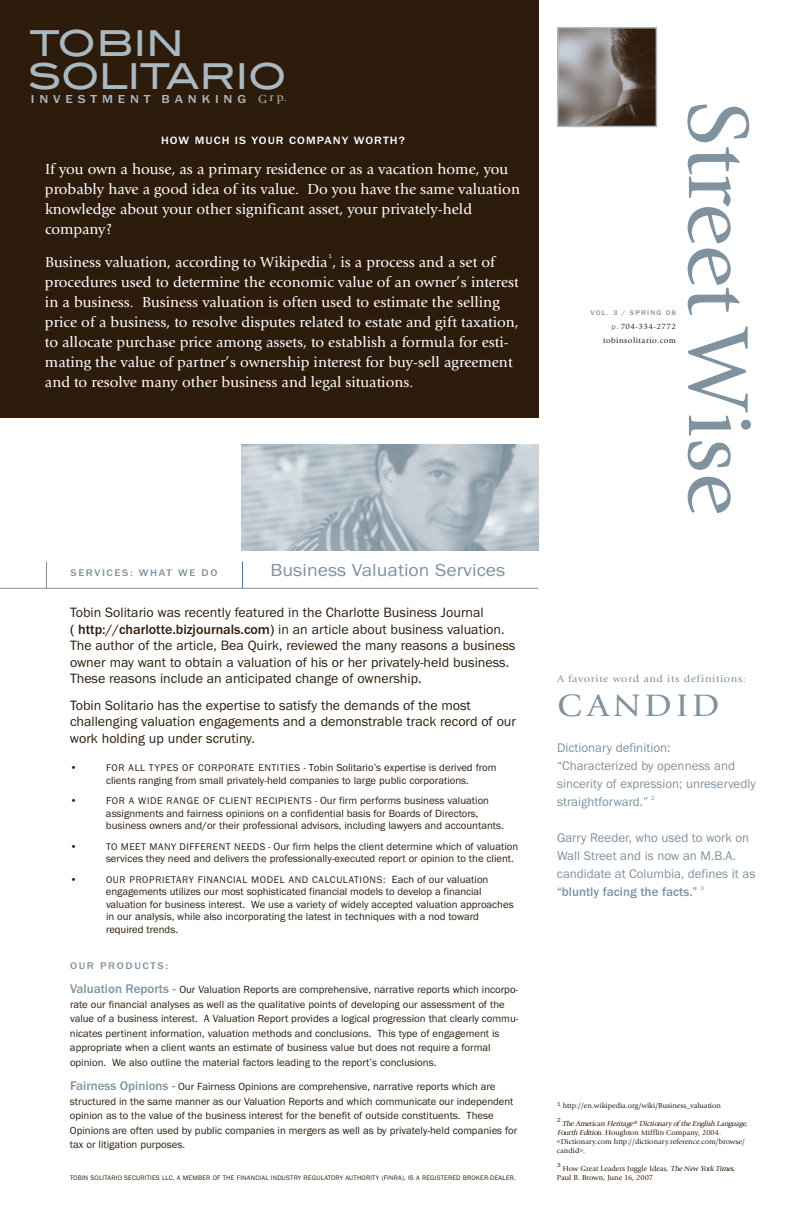
<style>
.page{position:relative;width:792px;height:1224px;background:#fff}
.page>*{position:absolute;margin:0;border:0;box-sizing:border-box;transform-origin:0 0}
.t1{font:88px "Giovanni ITC";color:#7f929f}
.t2{font:500 35.7px/33px "Blair ITC";letter-spacing:-.015em;color:#aab8c1}
.t3{font:32px "Giovanni ITC";letter-spacing:.115em;color:#7f929f;scale:1.1 1}
.t4{font:18px "Franklin Got ITC";color:#7f929f;scale:1.1 1}
.t5{font:15px/20px "Giovanni ITC";color:#fff}
.t6{font:14px/16.5px "Franklin Got ITC";color:#2d1c0c}
.t7{font:14px "Franklin Got Md ITC";color:#2d1c0c}
.t8{font:13px/18px "Franklin Got ITC";color:#7f929f}
.t9{font:13px "Franklin Got Md ITC";color:#7f929f}
.t10{font:12px "Franklin Got Md ITC";letter-spacing:.35em;color:#aab8c1;scale:1.15 1}
.t11{font:12px "Giovanni ITC";color:#aab8c1}
.t12{font:11px "Franklin Got Md ITC";letter-spacing:.085em;color:#fff;scale:1.1 1}
.t13{font:10.8px/14.5px "Franklin Got ITC";color:#2d1c0c}
.t14{font:10.5px "Franklin Got ITC";color:#2d1c0c}
.t15{font:10px "Franklin Got ITC";letter-spacing:.06em;color:#2d1c0c}
.t16{font:10px "Giovanni ITC";letter-spacing:.055em;color:#7f929f;scale:1.1 1}
.t17{font:10px "Franklin Got Md ITC";letter-spacing:.145em;color:#7f929f;scale:1.1 1}
.t18{font:8px/14px "Giovanni ITC";letter-spacing:.055em;color:#2d1c0c;text-align:right}
.t19{font:7.5px/9px "Giovanni ITC";color:#2d1c0c}
.t20{font:7px "Franklin Got Md ITC";letter-spacing:.145em;color:#7f929f;scale:1.1 1}
.t21{font:6.8px "Franklin Got ITC";letter-spacing:.03em;color:#2d1c0c}
.t22{font:6px "Franklin Got ITC";color:#7f929f}
.t23{font:6px "Franklin Got ITC";color:#2d1c0c}
.t24{font:6px "Franklin Got ITC";color:#fff}
.s1{font-family:"Giovanni ITC"}
.s2{font-family:"Franklin Got ITC"}
.s3{font-size:10px}
.s4{font-size:10.5px}
.s5{font-size:10.8px}
.s6{font-family:"Franklin Got Md ITC";font-size:13px;color:#7f929f}
.s7{font-family:"Franklin Got Md ITC";font-size:7.5px;color:#7f929f}
.s8{font-style:italic}
</style>
<div class="page">
<div style="left:0;top:0;width:539px;height:418px;background:#2d1c0c"></div>
<hr style="left:0;top:588px;width:538px;height:1px;background:#7f929f">
<svg style="left:242px;top:562px;width:1px;height:26px"></svg>
<svg style="left:46px;top:562px;width:1px;height:26px"></svg>
<img style="left:560px;top:30px;width:94px;height:94px">
<div style="left:557px;top:27px;width:100px;height:100px;border:2px solid #aab8c1"></div>
<img style="left:242px;top:444px;width:296px;height:106px">
<h2 class="t2" style="left:28px;top:28px;width:260px">TOBIN<br>SOLITARIO</h2>
<p class="t11" style="left:270px;top:90px;width:19px">r p.</p>
<p class="t10" style="left:31px;top:92px;width:207px">INVESTMENT BANKING <span class="s1">G</span></p>
<p class="t12" style="left:161px;top:134px;width:223px">HOW MUCH IS YOUR COMPANY WORTH?</p>
<h3 class="t5" style="left:45px;top:159px;width:477px">If you own a house, as a primary residence or as a vacation home, you probably have a good idea of its value. Do you have the same valuation knowledge about your other significant asset, your privately-held company?</h3>
<p class="t24" style="left:328px;top:253px;width:5px">1</p>
<p class="t5" style="left:45px;top:252px;width:475px">Business valuation, according to Wikipedia , is a process and a set of procedures used to determine the economic value of an owner’s interest in a business. Business valuation is often used to estimate the selling price of a business, to resolve disputes related to estate and gift taxation, to allocate purchase price among assets, to establish a formula for esti&shy;mating the value of partner’s ownership interest for buy-sell agreement and to resolve many other business and legal situations.</p>
<p class="t17" style="left:70px;top:566px;width:135px">SERVICES: WHAT WE DO</p>
<h3 class="t4" style="left:271px;top:559px;width:215px">Business Valuation Services</h3>
<p class="t6" style="left:70px;top:604px;width:415px">Tobin Solitario was recently featured in the Charlotte Business Journal</p>
<p class="t7" style="left:70px;top:621px;width:436px">( http://charlotte.bizjournals.com) <span class="s2">in an article about business valuation.</span></p>
<p class="t6" style="left:70px;top:637px;width:447px">The author of the article, Bea Quirk, reviewed the many reasons a business owner may want to obtain a valuation of his or her privately-held business.<br>These reasons include an anticipated change of ownership.</p>
<p class="t6" style="left:70px;top:697px;width:448px">Tobin Solitario has the expertise to satisfy the demands of the most challenging valuation engagements and a demonstrable track record of our work holding up under scrutiny.</p>
<p class="t14" style="left:70px;top:761px;width:9px">•</p>
<p class="t13" style="left:106px;top:761px;width:392px;line-height:12.5px"><span class="s3">FOR ALL TYPES OF CORPORATE ENTITIES -</span> <span class="s4">T</span>obin Solitario’s expertise is derived from clients ranging from small privately-held companies to large public corporations.</p>
<p class="t14" style="left:70px;top:794px;width:9px">•</p>
<p class="t13" style="left:106px;top:794px;width:399px;line-height:12.5px"><span class="s4">F</span><span class="s3">OR A WIDE RANGE OF CLIENT RECIPIENTS -</span> Our firm performs business valuation assignments and fairness opinions on a confidential basis for Boards of Directors, business owners and/or their professional advisors, including lawyers and accountants.</p>
<p class="t14" style="left:70px;top:840px;width:9px">•</p>
<p class="t13" style="left:106px;top:840px;width:414px;line-height:12.5px"><span class="s3">TO MEET MANY DIFFERENT NEEDS -</span> Our firm helps the client determine which of valuation services they need and delivers the professionally-executed report or opinion to the client.</p>
<p class="t14" style="left:70px;top:873px;width:9px">•</p>
<p class="t15" style="left:106px;top:873px;width:384px">OUR PROPRIETARY FINANCIAL MODEL AND CALCULATIONS: <span class="s5">Each of our valuation</span></p>
<p class="t13" style="left:106px;top:885px;width:409px;line-height:12.5px">engagements utilizes our most sophisticated financial models to develop a financial valuation for business interest. We use a variety of widely accepted valuation approaches in our analysis, while also incorporating the latest in techniques with a nod toward required trends.</p>
<p class="t17" style="left:70px;top:959px;width:91px">OUR PRODUCTS:</p>
<p class="t13" style="left:70px;top:982px;width:450px"><span class="s6">Valuation Reports -</span> Our Valuation Reports are comprehensive, narrative reports which incorpo&shy;rate our financial analyses as well as the qualitative points of developing our assessment of the value of a business interest. A Valuation Report provides a logical progression that clearly commu&shy;nicates pertinent information, valuation methods and conclusions. This type of engagement is appropriate when a client wants an estimate of business value but does not require a formal opinion. We also outline the material factors leading to the report’s conclusions.</p>
<p class="t13" style="left:70px;top:1079px;width:449px"><span class="s6">Fairness Opinions -</span> Our Fairness Opinions are comprehensive, narrative reports which are structured in the same manner as our Valuation Reports and which communicate our independent opinion as to the value of the business interest for the benefit of outside constituents. These Opinions are often used by public companies in mergers as well as by privately-held companies for tax or litigation purposes.</p>
<p class="t21" style="left:70px;top:1174px;width:447px">TOBIN SOLITARIO SECURITIES LLC, A MEMBER OF THE FINANCIAL INDUSTRY REGULATORY AUTHORITY (FINRA), IS A REGISTERED BROKER-DEALER.</p>
<p class="t20" style="left:591px;top:309px;width:79px">VOL. 3 / SPRING 08</p>
<p class="t18" style="left:603px;top:320px;width:74px"><span class="s7">p.</span> 704-334-2772 tobinsolitario.com</p>
<h1 class="t1" style="left:771px;top:101px;width:415px;rotate:90deg">Street Wise</h1>
<p class="t16" style="left:557px;top:672px;width:173px">A favorite word and its definitions:</p>
<h3 class="t3" style="left:557px;top:686px;width:150px">CANDID</h3>
<p class="t8" style="left:557px;top:738px;width:200px">Dictionary definition:<br>“Characterized by openness and sincerity of expression; unreservedly</p>
<p class="t22" style="left:651px;top:794px;width:5px">2</p>
<p class="t8" style="left:557px;top:792px;width:93px">straightforward.”</p>
<p class="t8" style="left:557px;top:828px;width:200px">Garry Reeder, who used to work on<br>Wall Street and is now an M.B.A. candidate at Columbia, defines it as</p>
<p class="t22" style="left:701px;top:884px;width:5px">3</p>
<p class="t9" style="left:557px;top:884px;width:142px">“bluntly facing the facts.”</p>
<p class="t19" style="left:557px;top:1101px;width:166px"><sup>1</sup> http://en.wikipedia.org/wiki/Business_valuation</p>
<p class="t23" style="left:557px;top:1116px;width:5px">2</p>
<p class="t19" style="left:557px;top:1119px;width:192px;text-indent:5px"><span class="s8">The American Heritage® Dictionary of the English Language, FourthEdition.</span> Houghton Mifflin Company, 2004. &lt;Dictionary.com http://dictionary.reference.com/browse/ candid&gt;.</p>
<p class="t23" style="left:557px;top:1161px;width:5px">3</p>
<p class="t19" style="left:557px;top:1164px;width:180px;text-indent:6px">How Great Leaders Juggle Ideas, <span class="s8">TheNew York Times</span>,<br>Paul B. Brown, June 16, 2007</p>
</div>
